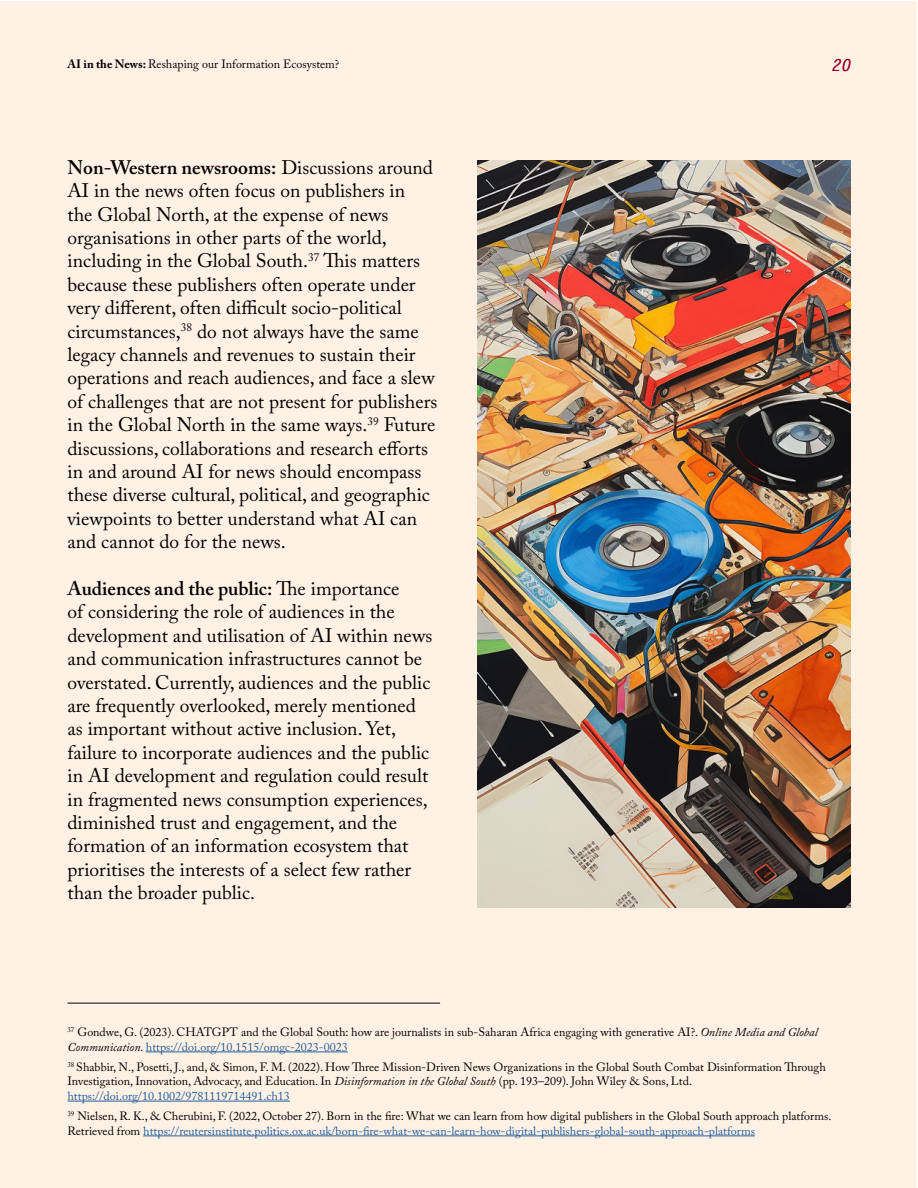
<style>
.page{position:relative;width:918px;height:1188px;background:#fff}
.page>*{position:absolute;margin:0;border:0;box-sizing:border-box;transform-origin:0 0}
.t1{font:19.5px/23.4px "Adobe Caslon Pro";color:#000}
.t2{font:italic 700 16.5px "Letter Gothic Std";color:#9f002b}
.t3{font:12px/14.4px "Adobe Caslon Pro";color:#000}
.s1{font-weight:700}
.s2{font-weight:600}
.s3{font-style:italic}
.s4{color:#215e9e}
</style>
<div class="page">
<div style="left:1px;top:1px;width:916px;height:1187px;background:#fff1e4"></div>
<hr style="left:146px;top:1052px;width:202px;height:1px;background:#215e9e">
<hr style="left:68px;top:1101px;width:222px;height:1px;background:#215e9e">
<hr style="left:143px;top:1136px;width:612px;height:1px;background:#215e9e">
<hr style="left:68px;top:1003px;width:372px;height:1px;background:#000">
<img style="left:478px;top:160px;width:372px;height:747px">
<p class="t3" style="left:68px;top:56px;width:273px"><span class="s1">AI in the News:</span> Reshaping our Information Ecosystem?</p>
<p class="t1" style="left:67px;top:155px;width:371px"><span class="s2">Non-Western newsrooms:</span> Discussions around AI in the news often focus on publishers in<br>the Global North, at the expense of news organisations in other parts of the world, including in the Global South.<sup>37</sup> This matters because these publishers often operate under very different, often difficult socio-political circumstances,<sup>38</sup> do not always have the same legacy channels and revenues to sustain their operations and reach audiences, and face a slew of challenges that are not present for publishers in the Global North in the same ways.<sup>39</sup> Future discussions, collaborations and research efforts in and around AI for news should encompass these diverse cultural, political, and geographic viewpoints to better understand what AI can and cannot do for the news.</p>
<p class="t1" style="left:67px;top:577px;width:366px"><span class="s2">Audiences and the public:</span> The importance<br>of considering the role of audiences in the development and utilisation of AI within news and communication infrastructures cannot be overstated. Currently, audiences and the public are frequently overlooked, merely mentioned as important without active inclusion. Yet, failure to incorporate audiences and the public in AI development and regulation could result in fragmented news consumption experiences, diminished trust and engagement, and the formation of an information ecosystem that prioritises the interests of a select few rather than the broader public.</p>
<p class="t2" style="left:831px;top:55px;width:21px">20</p>
<p class="t3" style="left:68px;top:1025px;width:752px"><sup>37</sup> Gondwe, G. (2023). CHATGPT and the Global South: how are journalists in sub-Saharan Africa engaging with generative AI?. <span class="s3">Online Media and Global<br>Communication</span>. <span class="s4">https://doi.org/10.1515/omgc-2023-0023</span></p>
<p class="t3" style="left:68px;top:1060px;width:760px"><sup>38</sup> Shabbir, N., Posetti, J., and, &amp; Simon, F. M. (2022). How Three Mission-Driven News Organizations in the Global South Combat Disinformation Through<br>Investigation, Innovation, Advocacy, and Education. In <span class="s3">Disinformation in the Global South</span> (pp. 193–209). John Wiley &amp; Sons, Ltd. <span class="s4">https://doi.org/10.1002/9781119714491.ch13</span></p>
<p class="t3" style="left:68px;top:1109px;width:765px"><sup>39</sup> Nielsen, R. K., &amp; Cherubini, F. (2022, October 27). Born in the fire: What we can learn from how digital publishers in the Global South approach platforms.<br>Retrieved from <span class="s4">https://reutersinstitute.politics.ox.ac.uk/born-fire-what-we-can-learn-how-digital-publishers-global-south-approach-platforms</span></p>
</div>
